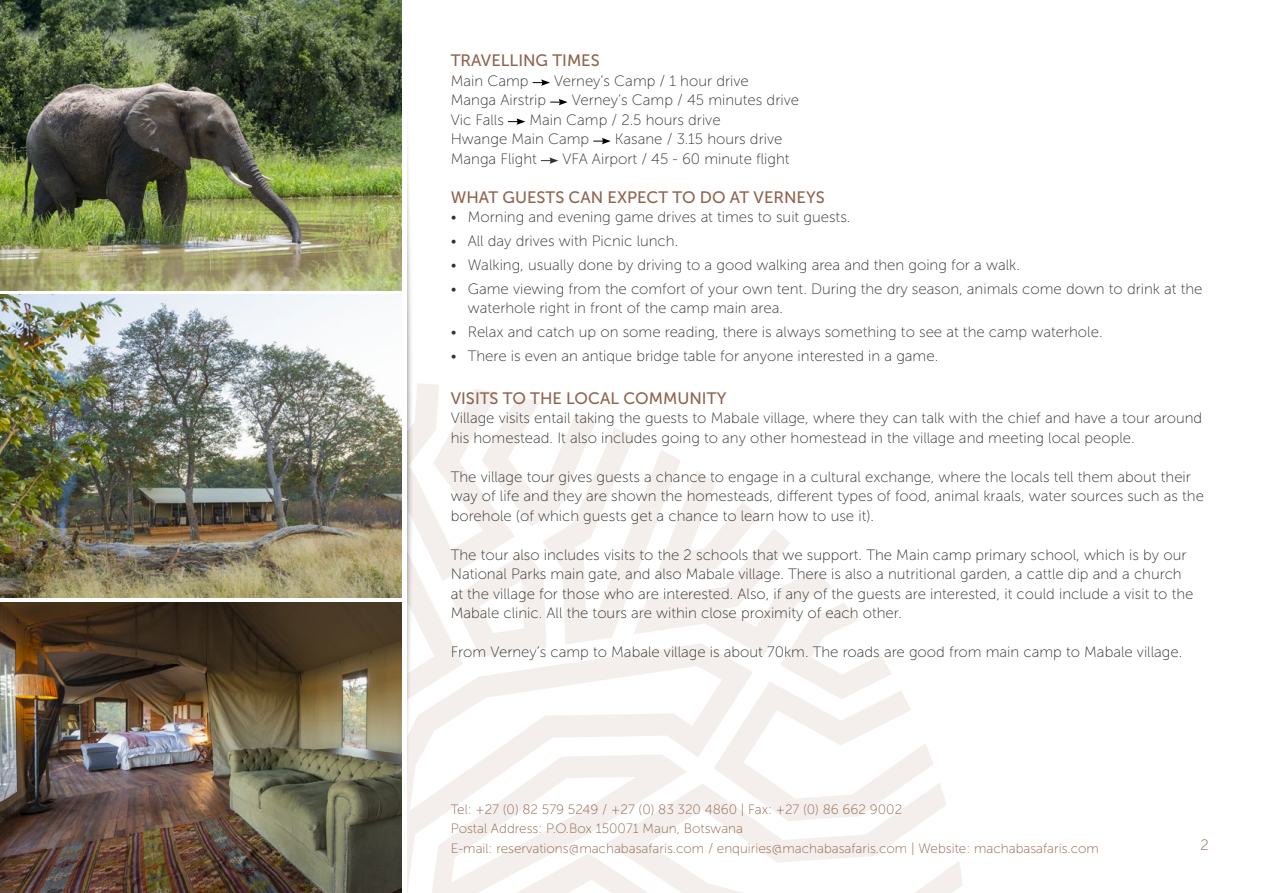
<style>
.page{position:relative;width:1263px;height:893px;background:#fff}
.page>*{position:absolute;margin:0;border:0;box-sizing:border-box;transform-origin:0 0}
.t1{font:16.5px "Museo Sans 500";color:#8f644e}
.t2{font:15px/19.5px "Museo Sans 100";color:#353331}
.t3{font:15px "Museo Sans 100";color:#8f644e}
.t4{font:13.5px/19.5px "Museo Sans 100";color:#8f644e}
</style>
<div class="page">
<img style="left:0;top:0;width:373px;height:290px">
<img style="left:0;top:295px;width:373px;height:303px">
<img style="left:0;top:603px;width:373px;height:290px">
<svg style="left:373px;top:0;width:590px;height:893px"></svg>
<p class="t1" style="left:451px;top:52px;width:150px">TRAVELLING TIMES</p>
<p class="t2" style="left:451px;top:71px;width:79px">Main Camp</p>
<p class="t2" style="left:554px;top:71px;width:196px">Verney’s Camp / 1 hour drive</p>
<p class="t2" style="left:451px;top:91px;width:97px">Manga Airstrip</p>
<p class="t2" style="left:572px;top:91px;width:229px">Verney’s Camp / 45 minutes drive</p>
<p class="t2" style="left:451px;top:110px;width:55px">Vic Falls</p>
<p class="t2" style="left:451px;top:110px;width:271px;text-indent:79px">Main Camp / 2.5 hours drive<br>Hwange Main Camp</p>
<p class="t2" style="left:615px;top:130px;width:169px">Kasane / 3.15 hours drive</p>
<p class="t2" style="left:451px;top:149px;width:88px">Manga Flight</p>
<p class="t2" style="left:562px;top:149px;width:228px">VFA Airport / 45 - 60 minute flight</p>
<p class="t1" style="left:451px;top:188px;width:375px">WHAT GUESTS CAN EXPECT TO DO AT VERNEYS</p>
<p class="t2" style="left:451px;top:208px;width:401px">• Morning and evening game drives at times to suit guests.</p>
<p class="t2" style="left:451px;top:231px;width:229px">• All day drives with Picnic lunch.</p>
<p class="t2" style="left:451px;top:255px;width:571px">• Walking, usually done by driving to a good walking area and then going for a walk.</p>
<p class="t2" style="left:468px;top:279px;width:736px;text-indent:-17px">• Game viewing from the comfort of your own tent. During the dry season, animals come down to drink at the waterhole right in front of the camp main area.</p>
<p class="t2" style="left:451px;top:322px;width:653px">• Relax and catch up on some reading, there is always something to see at the camp waterhole.</p>
<p class="t2" style="left:451px;top:346px;width:489px">• There is even an antique bridge table for anyone interested in a game.</p>
<p class="t1" style="left:451px;top:389px;width:277px">VISITS TO THE LOCAL COMMUNITY</p>
<p class="t2" style="left:451px;top:409px;width:753px">Village visits entail taking the guests to Mabale village, where they can talk with the chief and have a tour around his homestead. It also includes going to any other homestead in the village and meeting local people.</p>
<p class="t2" style="left:451px;top:467px;width:755px">The village tour gives guests a chance to engage in a cultural exchange, where the locals tell them about their way of life and they are shown the homesteads, different types of food, animal kraals, water sources such as the borehole (of which guests get a chance to learn how to use it).</p>
<p class="t2" style="left:451px;top:545px;width:744px">The tour also includes visits to the 2 schools that we support. The Main camp primary school, which is by our National Parks main gate, and also Mabale village. There is also a nutritional garden, a cattle dip and a church at the village for those who are interested. Also, if any of the guests are interested, it could include a visit to the Mabale clinic. All the tours are within close proximity of each other.</p>
<p class="t2" style="left:451px;top:643px;width:733px">From Verney’s camp to Mabale village is about 70km. The roads are good from main camp to Mabale village.</p>
<p class="t4" style="left:451px;top:800px;width:650px">Tel: +27 (0) 82 579 5249 / +27 (0) 83 320 4860 | Fax: +27 (0) 86 662 9002<br>Postal Address: P.O.Box 150071 Maun, Botswana<br>E-mail: reservations@machabasafaris.com / enquiries@machabasafaris.com | Website: machabasafaris.com</p>
<p class="t3" style="left:1200px;top:837px;width:10px">2</p>
</div>
